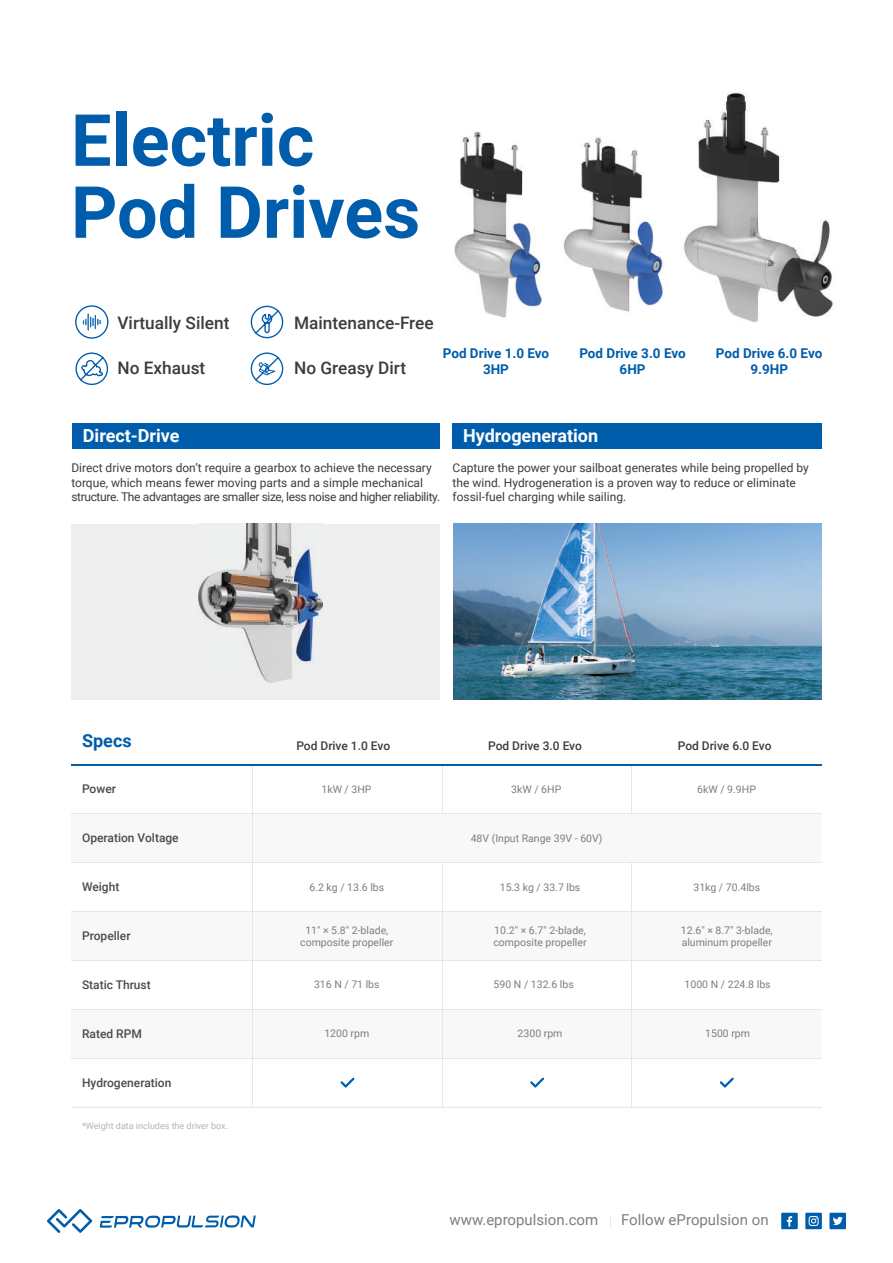
<style>
.page{position:relative;width:893px;height:1263px;background:#fff}
.page>*{position:absolute;margin:0;border:0;box-sizing:border-box;transform-origin:0 0}
.t1{font:700 72px/72px "Roboto";color:#005dac}
.t2{font:700 18px "Roboto";color:#fff}
.t3{font:700 18px "Roboto";color:#005dac}
.t4{font:500 17.25px "Roboto";color:#3f3b3a}
.t5{font:15px "Roboto";color:#7e7e7e}
.t6{font:700 13.5px/16.2px "Roboto";color:#005dac;text-align:center}
.t7{font:12px/14.4px "Roboto";color:#3f3b3a}
.t8{font:500 12px "Roboto";color:#4d4a4a}
.t9{font:500 12px "Roboto";letter-spacing:-.005em;color:#3f3b3a}
.t10{font:10.5px/12.6px "Roboto";color:#7e7e7e}
.t11{font:9px "Roboto";color:#b5b5b6}
</style>
<div class="page">
<div style="left:71px;top:814px;width:750px;height:49px;background:#f8f8f8"></div>
<div style="left:71px;top:911px;width:750px;height:49px;background:#f8f8f8"></div>
<div style="left:71px;top:1009px;width:749px;height:49px;background:#f8f8f8"></div>
<hr style="left:71px;top:813px;width:751px;height:1px;background:#e6e6e7">
<hr style="left:71px;top:960px;width:751px;height:1px;background:#e6e6e7">
<hr style="left:71px;top:1058px;width:751px;height:1px;background:#e6e6e7">
<hr style="left:71px;top:911px;width:751px;height:1px;background:#e6e6e7">
<hr style="left:71px;top:862px;width:751px;height:1px;background:#e6e6e7">
<hr style="left:71px;top:1009px;width:751px;height:1px;background:#e6e6e7">
<hr style="left:71px;top:1107px;width:751px;height:1px;background:#e6e6e7">
<hr style="left:632px;top:863px;width:1px;height:244px;background:#e6e6e7">
<hr style="left:442px;top:863px;width:1px;height:244px;background:#e6e6e7">
<hr style="left:632px;top:765px;width:1px;height:49px;background:#e6e6e7">
<hr style="left:442px;top:765px;width:1px;height:49px;background:#e6e6e7">
<hr style="left:252px;top:765px;width:1px;height:342px;background:#e6e6e7">
<hr style="left:71px;top:764px;width:751px;height:2px;background:#005dac">
<div style="left:453px;top:423px;width:369px;height:26px;background:#005dac"></div>
<div style="left:72px;top:423px;width:368px;height:26px;background:#005dac"></div>
<img style="left:453px;top:524px;width:369px;height:176px">
<div style="left:72px;top:524px;width:368px;height:176px;background:#efeff0"></div>
<img style="left:199px;top:524px;width:123px;height:158px">
<svg style="left:75px;top:305px;width:33px;height:34px"></svg>
<svg style="left:251px;top:306px;width:32px;height:32px"></svg>
<svg style="left:76px;top:352px;width:32px;height:33px"></svg>
<svg style="left:251px;top:352px;width:32px;height:33px"></svg>
<svg style="left:47px;top:1209px;width:45px;height:24px"></svg>
<svg style="left:100px;top:1215px;width:156px;height:13px"></svg>
<svg style="left:610px;top:1215px;width:1px;height:12px"></svg>
<svg style="left:781px;top:1213px;width:17px;height:16px"></svg>
<svg style="left:829px;top:1213px;width:17px;height:16px"></svg>
<svg style="left:805px;top:1213px;width:17px;height:16px"></svg>
<svg style="left:720px;top:1077px;width:14px;height:10px"></svg>
<svg style="left:530px;top:1077px;width:14px;height:10px"></svg>
<svg style="left:340px;top:1077px;width:15px;height:10px"></svg>
<img style="left:455px;top:131px;width:87px;height:187px">
<img style="left:563px;top:137px;width:100px;height:175px">
<img style="left:682px;top:91px;width:152px;height:232px">
<h1 class="t1" style="left:71px;top:102px;width:351px">Electric<br>Pod Drives</h1>
<h3 class="t4" style="left:117px;top:310px;width:114px">Virtually Silent</h3>
<h3 class="t4" style="left:294px;top:310px;width:141px">Maintenance-Free</h3>
<h3 class="t4" style="left:294px;top:356px;width:114px">No Greasy Dirt</h3>
<p class="t6" style="left:443px;top:345px;width:108px">Pod Drive 1.0 Evo<br>3HP</p>
<p class="t6" style="left:579px;top:345px;width:108px">Pod Drive 3.0 Evo<br>6HP</p>
<p class="t6" style="left:716px;top:345px;width:108px">Pod Drive 6.0 Evo</p>
<h3 class="t4" style="left:117px;top:356px;width:89px">No Exhaust</h3>
<p class="t6" style="left:750px;top:361px;width:39px">9.9HP</p>
<h2 class="t2" style="left:83px;top:423px;width:98px">Direct-Drive</h2>
<h2 class="t2" style="left:463px;top:423px;width:137px">Hydrogeneration</h2>
<p class="t7" style="left:71px;top:461px;width:370px">Direct drive motors don’t require a gearbox to achieve the necessary torque, which means fewer moving parts and a simple mechanical structure. The advantages are smaller size, less noise and higher reliability.</p>
<p class="t7" style="left:453px;top:461px;width:358px">Capture the power your sailboat generates while being propelled by the wind. Hydrogeneration is a proven way to reduce or eliminate fossil-fuel charging while sailing.</p>
<h2 class="t3" style="left:82px;top:728px;width:51px">Specs</h2>
<p class="t9" style="left:296px;top:737px;width:95px">Pod Drive 1.0 Evo</p>
<p class="t10" style="left:321px;top:783px;width:52px">1kW / 3HP</p>
<p class="t9" style="left:488px;top:737px;width:95px">Pod Drive 3.0 Evo</p>
<p class="t9" style="left:678px;top:737px;width:95px">Pod Drive 6.0 Evo</p>
<p class="t8" style="left:82px;top:780px;width:36px">Power</p>
<p class="t10" style="left:697px;top:783px;width:60px">6kW / 9.9HP</p>
<p class="t8" style="left:82px;top:829px;width:98px">Operation Voltage</p>
<p class="t8" style="left:82px;top:878px;width:39px">Weight</p>
<p class="t8" style="left:82px;top:927px;width:50px">Propeller</p>
<p class="t8" style="left:82px;top:976px;width:70px">Static Thrust</p>
<p class="t8" style="left:82px;top:1025px;width:61px">Rated RPM</p>
<p class="t8" style="left:82px;top:1074px;width:91px">Hydrogeneration</p>
<p class="t10" style="left:511px;top:783px;width:52px">3kW / 6HP</p>
<p class="t10" style="left:471px;top:831px;width:133px">48V (Input Range 39V - 60V)</p>
<p class="t10" style="left:500px;top:880px;width:82px">15.3 kg / 33.7 lbs</p>
<p class="t10" style="left:693px;top:880px;width:68px">31kg / 70.4lbs</p>
<p class="t10" style="left:309px;top:880px;width:76px">6.2 kg / 13.6 lbs</p>
<p class="t10" style="left:300px;top:923px;width:95px;text-align:center">11″ × 5.8″ 2-blade, composite propeller</p>
<p class="t10" style="left:493px;top:923px;width:95px">10.2″ × 6.7″ 2-blade, composite propeller</p>
<p class="t10" style="left:681px;top:923px;width:93px">12.6″ × 8.7″ 3-blade, aluminum propeller</p>
<p class="t10" style="left:494px;top:978px;width:82px">590 N / 132.6 lbs</p>
<p class="t10" style="left:685px;top:978px;width:88px">1000 N / 224.8 lbs</p>
<p class="t10" style="left:314px;top:978px;width:67px">316 N / 71 lbs</p>
<p class="t10" style="left:518px;top:1027px;width:46px">2300 rpm</p>
<p class="t10" style="left:705px;top:1027px;width:46px">1500 rpm</p>
<p class="t10" style="left:324px;top:1027px;width:46px">1200 rpm</p>
<p class="t11" style="left:82px;top:1119px;width:148px">*Weight data includes the driver box.</p>
<p class="t5" style="left:449px;top:1209px;width:150px">www.epropulsion.com</p>
<p class="t5" style="left:621px;top:1209px;width:149px">Follow ePropulsion on</p>
</div>
